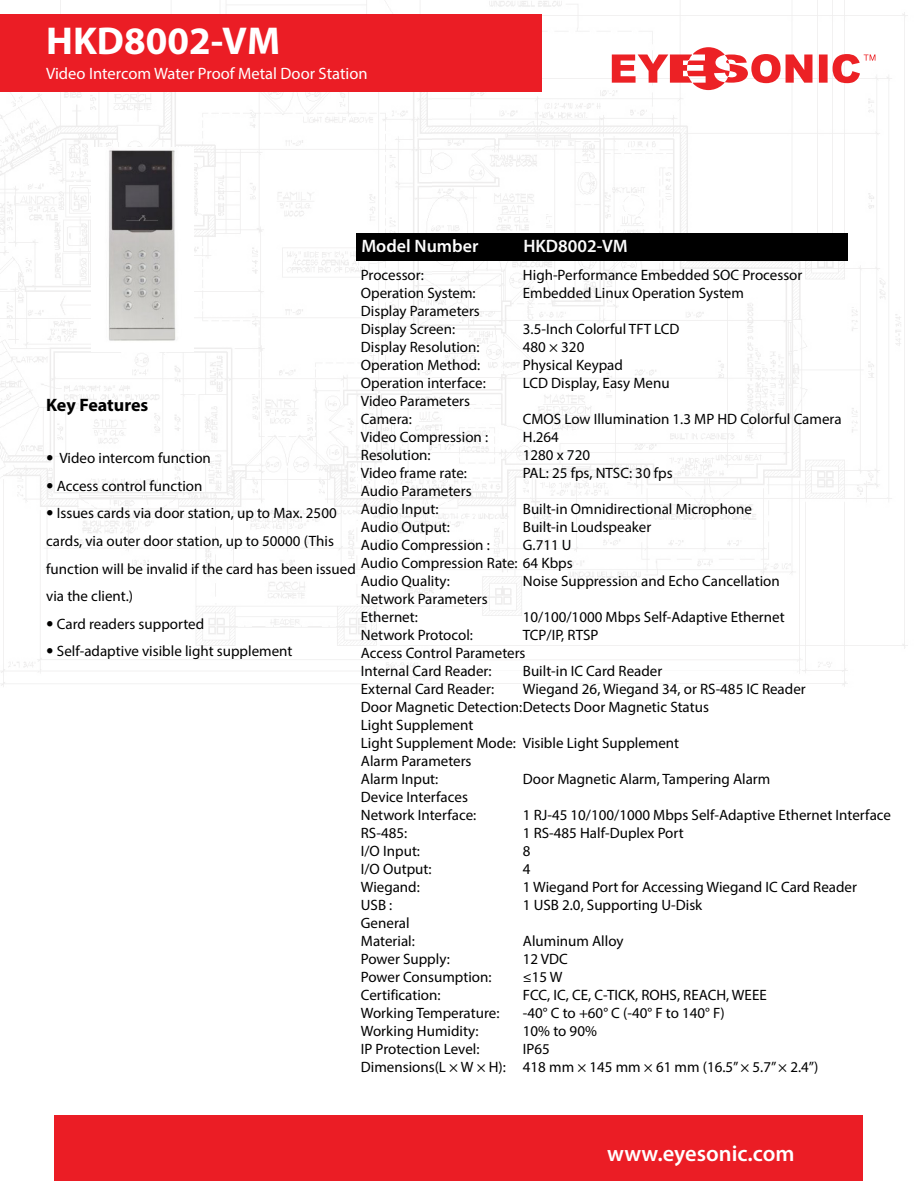
<style>
.page{position:relative;width:918px;height:1188px;background:#fff}
.page>*{position:absolute;margin:0;border:0;box-sizing:border-box;transform-origin:0 0}
.t1{font:700 39px "Myriad Pro";color:#fff}
.t2{font:600 22.5px "Myriad Pro";color:#fff}
.t3{font:600 18px "Myriad Pro";color:#fff}
.t4{font:700 18px "Myriad Pro";letter-spacing:-.005em;color:#000}
.t5{font:16.5px "Myriad Pro";color:#fff}
.t6{font:15px/27.6px "Myriad Pro";color:#000}
.s1{font-family:"Avenir";font-weight:300}
</style>
<div class="page">
<img style="left:0;top:0;width:432px;height:687px">
<img style="left:432px;top:0;width:476px;height:671px">
<svg style="left:612px;top:47px;width:263px;height:43px"></svg>
<div style="left:0;top:15px;width:542px;height:77px;background:#eb1d25"></div>
<div style="left:54px;top:1116px;width:808px;height:65px;background:#eb1d25"></div>
<div style="left:356px;top:233px;width:492px;height:28px;background:#000"></div>
<img style="left:91px;top:148px;width:103px;height:203px">
<p class="t1" style="left:46px;top:16px;width:235px">HKD8002-VM</p>
<p class="t5" style="left:46px;top:63px;width:323px">Video Intercom Water Proof Metal Door Station</p>
<p class="t3" style="left:361px;top:235px;width:119px">Model Number</p>
<p class="t3" style="left:523px;top:235px;width:106px">HKD8002-VM</p>
<p class="t6" style="left:361px;top:261px;width:65px">Processor:</p>
<p class="t6" style="left:523px;top:261px;width:281px">High-Performance Embedded SOC Processor</p>
<p class="t6" style="left:361px;top:279px;width:116px">Operation System:</p>
<p class="t6" style="left:523px;top:279px;width:223px">Embedded Linux Operation System</p>
<p class="t6" style="left:361px;top:297px;width:121px">Display Parameters</p>
<p class="t6" style="left:361px;top:315px;width:96px">Display Screen:</p>
<p class="t6" style="left:523px;top:315px;width:158px">3.5-Inch Colorful TFT LCD</p>
<p class="t6" style="left:361px;top:333px;width:120px">Display Resolution:</p>
<p class="t6" style="left:523px;top:333px;width:63px">480 × 320</p>
<p class="t6" style="left:361px;top:351px;width:121px">Operation Method:</p>
<p class="t6" style="left:523px;top:351px;width:102px">Physical Keypad</p>
<p class="t6" style="left:361px;top:369px;width:126px">Operation interface:</p>
<p class="t6" style="left:523px;top:369px;width:148px">LCD Display, Easy Menu</p>
<p class="t6" style="left:361px;top:387px;width:111px">Video Parameters</p>
<p class="t6" style="left:361px;top:405px;width:53px">Camera:</p>
<p class="t6" style="left:523px;top:405px;width:320px">CMOS Low Illumination 1.3 MP HD Colorful Camera</p>
<p class="t6" style="left:361px;top:423px;width:129px">Video Compression :</p>
<p class="t6" style="left:523px;top:423px;width:37px">H.264</p>
<p class="t6" style="left:361px;top:441px;width:71px">Resolution:</p>
<p class="t6" style="left:523px;top:441px;width:69px">1280 x 720</p>
<p class="t6" style="left:361px;top:459px;width:108px">Video frame rate:</p>
<p class="t6" style="left:523px;top:459px;width:151px">PAL: 25 fps, NTSC: 30 fps</p>
<p class="t6" style="left:361px;top:477px;width:112px">Audio Parameters</p>
<p class="t6" style="left:361px;top:495px;width:79px">Audio Input:</p>
<p class="t6" style="left:523px;top:495px;width:231px">Built-in Omnidirectional Microphone</p>
<p class="t6" style="left:361px;top:513px;width:91px">Audio Output:</p>
<p class="t6" style="left:523px;top:513px;width:130px">Built-in Loudspeaker</p>
<p class="t6" style="left:361px;top:531px;width:130px">Audio Compression :</p>
<p class="t6" style="left:523px;top:531px;width:50px">G.711 U</p>
<p class="t6" style="left:361px;top:549px;width:213px">Audio Compression Rate: 64 Kbps</p>
<p class="t6" style="left:361px;top:567px;width:91px">Audio Quality:</p>
<p class="t6" style="left:523px;top:567px;width:258px">Noise Suppression and Echo Cancellation</p>
<p class="t6" style="left:361px;top:585px;width:128px">Network Parameters</p>
<p class="t6" style="left:361px;top:603px;width:59px">Ethernet:</p>
<p class="t6" style="left:523px;top:603px;width:263px">10/100/1000 Mbps Self-Adaptive Ethernet</p>
<p class="t6" style="left:361px;top:621px;width:114px">Network Protocol:</p>
<p class="t6" style="left:523px;top:621px;width:77px">TCP/IP, RTSP</p>
<p class="t6" style="left:361px;top:639px;width:166px">Access Control Parameters</p>
<p class="t6" style="left:361px;top:657px;width:132px">Internal Card Reader:</p>
<p class="t6" style="left:523px;top:657px;width:141px">Built-in IC Card Reader</p>
<p class="t6" style="left:361px;top:675px;width:135px">External Card Reader:</p>
<p class="t6" style="left:523px;top:675px;width:284px">Wiegand 26, Wiegand 34, or RS-485 IC Reader</p>
<p class="t6" style="left:361px;top:693px;width:350px">Door Magnetic Detection:Detects Door Magnetic Status</p>
<p class="t6" style="left:361px;top:711px;width:114px">Light Supplement</p>
<p class="t6" style="left:361px;top:729px;width:320px">Light Supplement Mode: Visible Light Supplement</p>
<p class="t6" style="left:361px;top:747px;width:112px">Alarm Parameters</p>
<p class="t6" style="left:361px;top:765px;width:79px">Alarm Input:</p>
<p class="t6" style="left:523px;top:765px;width:249px">Door Magnetic Alarm, Tampering Alarm</p>
<p class="t6" style="left:361px;top:783px;width:109px">Device Interfaces</p>
<p class="t6" style="left:361px;top:801px;width:117px">Network Interface:</p>
<p class="t6" style="left:523px;top:801px;width:370px">1 RJ-45 10/100/1000 Mbps Self-Adaptive Ethernet Interface</p>
<p class="t6" style="left:361px;top:819px;width:48px">RS-485:</p>
<p class="t6" style="left:523px;top:819px;width:162px">1 RS-485 Half-Duplex Port</p>
<p class="t6" style="left:361px;top:837px;width:61px">I/O Input:</p>
<p class="t6" style="left:523px;top:837px;width:9px">8</p>
<p class="t6" style="left:361px;top:855px;width:72px">I/O Output:</p>
<p class="t6" style="left:523px;top:855px;width:9px">4</p>
<p class="t6" style="left:361px;top:873px;width:60px">Wiegand:</p>
<p class="t6" style="left:523px;top:873px;width:336px">1 Wiegand Port for Accessing Wiegand IC Card Reader</p>
<p class="t6" style="left:361px;top:891px;width:33px">USB :</p>
<p class="t6" style="left:523px;top:891px;width:181px">1 USB 2.0, Supporting U-Disk</p>
<p class="t6" style="left:361px;top:909px;width:50px">General</p>
<p class="t6" style="left:361px;top:927px;width:56px">Material:</p>
<p class="t6" style="left:523px;top:927px;width:102px">Aluminum Alloy</p>
<p class="t6" style="left:361px;top:945px;width:91px">Power Supply:</p>
<p class="t6" style="left:523px;top:945px;width:47px">12 VDC</p>
<p class="t6" style="left:361px;top:963px;width:132px">Power Consumption:</p>
<p class="t6" style="left:523px;top:963px;width:41px">≤15 W</p>
<p class="t6" style="left:361px;top:981px;width:81px">Certification:</p>
<p class="t6" style="left:523px;top:981px;width:245px">FCC, IC, CE, C-TICK, ROHS, REACH, WEEE</p>
<p class="t6" style="left:361px;top:999px;width:140px">Working Temperature:</p>
<p class="t6" style="left:523px;top:999px;width:203px">-40° C to +60° C (-40° F to 140° F)</p>
<p class="t6" style="left:361px;top:1017px;width:119px">Working Humidity:</p>
<p class="t6" style="left:523px;top:1017px;width:76px">10% to 90%</p>
<p class="t6" style="left:361px;top:1035px;width:120px">IP Protection Level:</p>
<p class="t6" style="left:523px;top:1035px;width:28px">IP65</p>
<p class="t6" style="left:361px;top:1053px;width:459px">Dimensions(L × W × H): 418 mm × 145 mm × 61 mm (16.5” × 5.7” × 2.4”)</p>
<p class="t4" style="left:46px;top:393px;width:104px">Key Features</p>
<p class="t6" style="left:46px;top:444px;width:166px"><span class="s1">•</span> Video intercom function</p>
<p class="t6" style="left:46px;top:472px;width:158px"><span class="s1">•</span> Access control function</p>
<p class="t6" style="left:46px;top:499px;width:292px"><span class="s1">•</span> Issues cards via door station, up to Max. 2500 cards, via outer door station, up to 50000 (This</p>
<p class="t6" style="left:46px;top:555px;width:311px">function will be invalid if the card has been issued via the client.)</p>
<p class="t6" style="left:46px;top:610px;width:160px"><span class="s1">•</span> Card readers supported</p>
<p class="t6" style="left:46px;top:637px;width:248px"><span class="s1">•</span> Self-adaptive visible light supplement</p>
<p class="t2" style="left:607px;top:1139px;width:189px">www.eyesonic.com</p>
</div>
